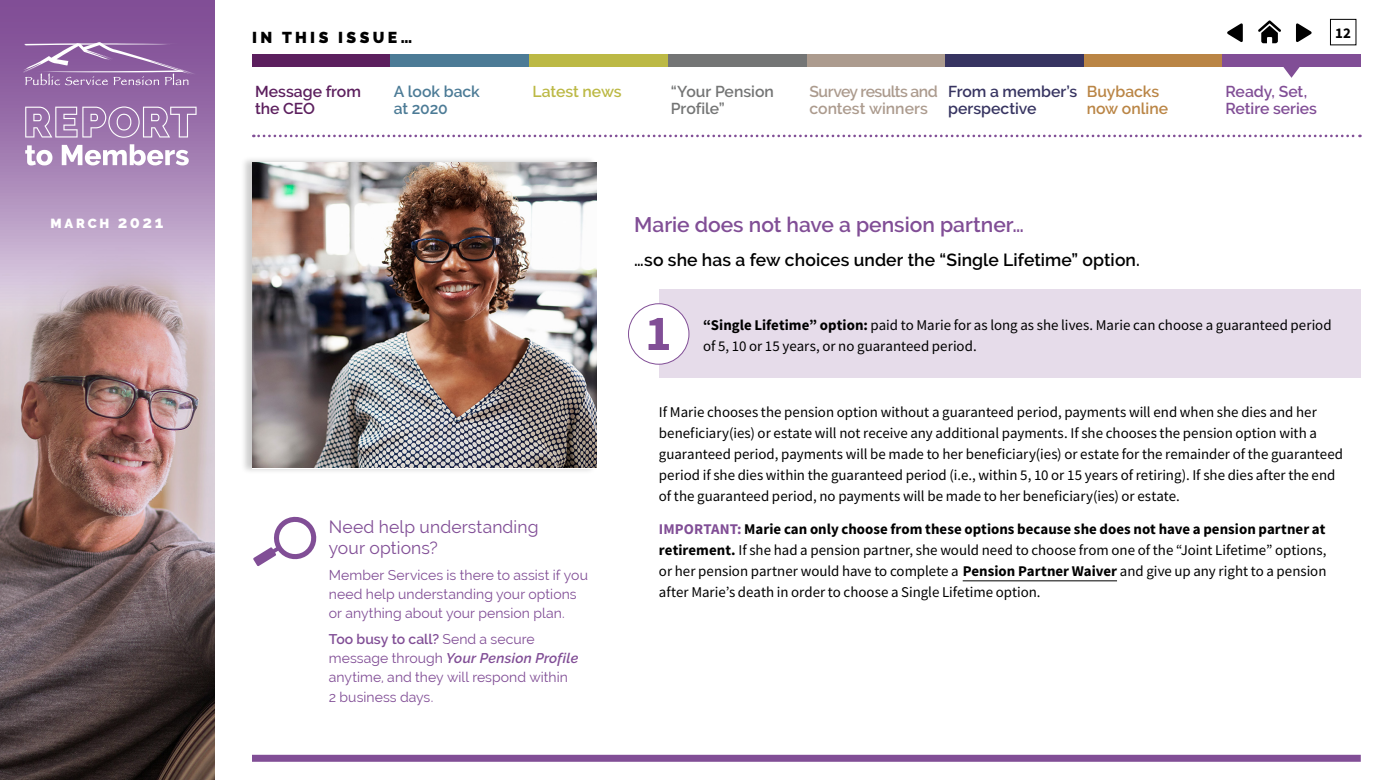
<style>
.page{position:relative;width:1386px;height:780px;background:#fff}
.page>*{position:absolute;margin:0;border:0;box-sizing:border-box;transform-origin:0 0}
.t1{font:600 21px "Raleway";color:#814e96}
.t2{font:600 17.5px "Raleway";letter-spacing:.005em;color:#000}
.t3{font:17.5px/21px "Raleway";letter-spacing:.005em;color:#814e96}
.t4{font:600 15.75px/17.5px "Raleway";letter-spacing:-.015em;color:#ac9b8e}
.t5{font:600 15.75px/17.5px "Raleway";color:#373461}
.t6{font:600 15.75px/17.5px "Raleway";letter-spacing:-.005em;color:#814e96}
.t7{font:600 15.75px/17.5px "Raleway";color:#747575}
.t8{font:600 15.75px/17.5px "Raleway";color:#5c1f5e}
.t9{font:600 15.75px/17.5px "Raleway";color:#ba8545}
.t10{font:600 15.75px/17.5px "Raleway";letter-spacing:-.005em;color:#4c7b96}
.t11{font:900 15.75px "Raleway";letter-spacing:.215em;color:#000}
.t12{font:600 15.75px "Raleway";letter-spacing:-.005em;color:#bcb945}
.t13{font:14.88px/21px "Mada";color:#000}
.t14{font:700 14.88px "Mada";color:#000}
.t15{font:14px/19.2px "Raleway";letter-spacing:.005em;color:#814e96}
.t16{font:900 13.12px "Raleway";letter-spacing:.21em;color:#fff}
.s1{font-weight:800;font-size:16.62px}
.s2{font-weight:600}
.s3{font-weight:600;font-style:italic}
.s4{font-weight:700}
.s5{font-weight:700;color:#814e96}
</style>
<div class="page">
<img style="left:0;top:0;width:214px;height:780px">
<div style="left:1330px;top:19px;width:26px;height:26px;border:1px solid #000"></div>
<svg style="left:1258px;top:20px;width:23px;height:23px"></svg>
<svg style="left:1296px;top:23px;width:16px;height:19px"></svg>
<svg style="left:1227px;top:23px;width:16px;height:19px"></svg>
<div style="left:252px;top:754px;width:1109px;height:7px;background:#814e96"></div>
<svg style="left:21px;top:42px;width:179px;height:43px"></svg>
<svg style="left:25px;top:145px;width:27px;height:20px"></svg>
<svg style="left:62px;top:144px;width:127px;height:21px"></svg>
<svg style="left:25px;top:106px;width:172px;height:32px"></svg>
<div style="left:252px;top:55px;width:139px;height:12px;background:#5c1f5e"></div>
<div style="left:806px;top:55px;width:139px;height:12px;background:#ac9b8e"></div>
<div style="left:529px;top:55px;width:139px;height:12px;background:#bcb945"></div>
<div style="left:1084px;top:55px;width:138px;height:12px;background:#ba8545"></div>
<div style="left:391px;top:55px;width:138px;height:12px;background:#4c7b96"></div>
<div style="left:945px;top:55px;width:139px;height:12px;background:#373461"></div>
<div style="left:668px;top:55px;width:138px;height:12px;background:#747575"></div>
<div style="left:1222px;top:55px;width:139px;height:12px;background:#814e96"></div>
<svg style="left:253px;top:135px;width:1107px;height:2px"></svg>
<svg style="left:1283px;top:67px;width:17px;height:11px"></svg>
<div style="left:241px;top:156px;width:356px;height:319px;background:#000;opacity:.2"></div>
<img style="left:252px;top:162px;width:345px;height:306px">
<hr style="left:963px;top:580px;width:154px;height:1px;background:#000">
<div style="left:659px;top:290px;width:702px;height:88px;background:#e6dcea"></div>
<div style="left:629px;top:304px;width:60px;height:60px;background:#fff;border-radius:50%"></div>
<div style="left:628px;top:303px;width:61px;height:62px;border:1px solid #814e96;border-radius:50%"></div>
<svg style="left:649px;top:318px;width:20px;height:32px"></svg>
<svg style="left:253px;top:516px;width:64px;height:50px"></svg>
<p class="t16" style="left:51px;top:216px;width:114px">MARCH <span class="s1">2021</span></p>
<p class="t11" style="left:252px;top:29px;width:162px">IN THIS ISSUE…</p>
<p class="t14" style="left:1335px;top:25px;width:17px">12</p>
<p class="t8" style="left:255px;top:82px;width:107px">Message from the CEO</p>
<p class="t12" style="left:532px;top:82px;width:91px">Latest news</p>
<p class="t5" style="left:948px;top:82px;width:131px">From a member’s perspective</p>
<p class="t10" style="left:394px;top:82px;width:88px">A look back at 2020</p>
<p class="t7" style="left:671px;top:82px;width:105px">“Your Pension<br>Profile”</p>
<p class="t6" style="left:1225px;top:82px;width:93px">Ready, Set,<br>Retire series</p>
<p class="t4" style="left:810px;top:82px;width:130px">Survey results and contest winners</p>
<p class="t9" style="left:1087px;top:82px;width:83px">Buybacks now online</p>
<h1 class="t1" style="left:634px;top:213px;width:391px">Marie does not have a pension partner…</h1>
<p class="t2" style="left:634px;top:250px;width:507px">…so she has a few choices under the “Single Lifetime” option.</p>
<p class="t3" style="left:329px;top:516px;width:211px">Need help understanding your options?</p>
<p class="t15" style="left:329px;top:565px;width:261px">Member Services is there to assist if you need help understanding your options or anything about your pension plan.</p>
<p class="t15" style="left:329px;top:629px;width:251px"><span class="s2">Too busy to call?</span> Send a secure message through <span class="s3">Your Pension Profile </span>anytime, and they will respond within<br>2 business days.</p>
<p class="t13" style="left:703px;top:315px;width:630px"><span class="s4">“Single Lifetime” option:</span> paid to Marie for as long as she lives. Marie can choose a guaranteed period of 5, 10 or 15 years, or no guaranteed period.</p>
<p class="t13" style="left:659px;top:402px;width:686px">If Marie chooses the pension option without a guaranteed period, payments will end when she dies and her beneficiary(ies) or estate will not receive any additional payments. If she chooses the pension option with a guaranteed period, payments will be made to her beneficiary(ies) or estate for the remainder of the guaranteed period if she dies within the guaranteed period (i.e., within 5, 10 or 15 years of retiring). If she dies after the end of the guaranteed period, no payments will be made to her beneficiary(ies) or estate.</p>
<p class="t13" style="left:659px;top:519px;width:669px;text-align:justify"><span class="s5">IMPORTANT:</span> <span class="s4">Marie can only choose from these options because she does not have a pension partner at retirement.</span> If she had a pension partner, she would need to choose from one of the “Joint Lifetime” options, or her pension partner would have to complete a <span class="s4">Pension Partner Waiver</span> and give up any right to a pension after Marie’s death in order to choose a Single Lifetime option.</p>
</div>
